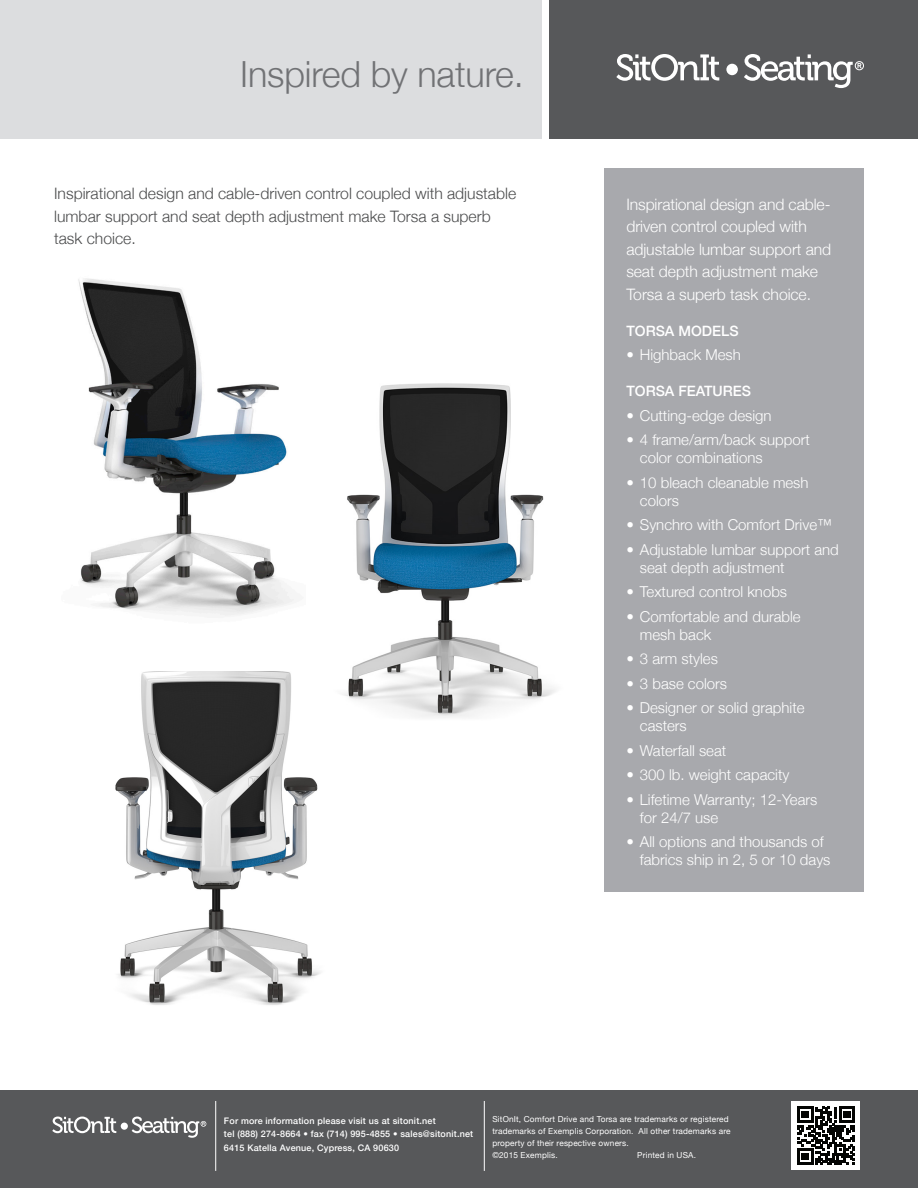
<style>
.page{position:relative;width:918px;height:1188px;background:#fff}
.page>*{position:absolute;margin:0;border:0;box-sizing:border-box;transform-origin:0 0}
.t1{font:300 36px "Helvetica Neue";letter-spacing:-.005em;color:#717275}
.body_style{font:300 15.75px/22.5px "Helvetica Neue";letter-spacing:-.005em;color:#fff}
.body_style-2{font:300 15.75px/22.5px "Helvetica Neue";color:#4b4c4d}
.bullets{font:300 15px/18px "Helvetica Neue";color:#fff}
.body_style-3{font:500 14.25px "Helvetica Neue";color:#fff}
.t2{font:500 9px "Helvetica Neue";letter-spacing:.02em;color:#fff}
.t3{font:8.25px/12px "Helvetica Neue";letter-spacing:.02em;color:#fff}
</style>
<div class="page">
<div style="left:605px;top:168px;width:259px;height:724px;background:#a8a9ad"></div>
<div style="left:0;top:0;width:542px;height:139px;background:#dcdddf"></div>
<div style="left:550px;top:0;width:368px;height:139px;background:#57585a"></div>
<svg style="left:616px;top:54px;width:248px;height:34px"></svg>
<div style="left:0;top:1091px;width:918px;height:97px;background:#57585a"></div>
<hr style="left:215px;top:1101px;width:1px;height:70px;background:#fff">
<hr style="left:484px;top:1101px;width:1px;height:70px;background:#fff">
<svg style="left:52px;top:1117px;width:154px;height:21px"></svg>
<img style="left:78px;top:278px;width:216px;height:338px">
<img style="left:115px;top:671px;width:206px;height:334px">
<img style="left:342px;top:383px;width:214px;height:335px">
<div style="left:791px;top:1101px;width:68px;height:69px;background:#fff"></div>
<svg style="left:797px;top:1107px;width:58px;height:58px"></svg>
<p class="t1" style="left:240px;top:45px;width:285px">Inspired by nature.</p>
<p class="body_style-2" style="left:54px;top:181px;width:464px">Inspirational design and cable-driven control coupled with adjustable lumbar support and seat depth adjustment make Torsa a superb task choice.</p>
<p class="body_style" style="left:626px;top:192px;width:206px">Inspirational design and cable&shy;driven control coupled with adjustable lumbar support and seat depth adjustment make<br>Torsa a superb task choice.</p>
<p class="body_style-3" style="left:626px;top:319px;width:114px">TORSA MODELS</p>
<p class="bullets" style="left:626px;top:345px;width:116px">• Highback Mesh</p>
<p class="body_style-3" style="left:626px;top:380px;width:126px">TORSA FEATURES</p>
<p class="bullets" style="left:626px;top:405px;width:147px">• Cutting-edge design</p>
<p class="bullets" style="left:640px;top:430px;width:172px;text-indent:-14px">• 4 frame/arm/back support color combinations</p>
<p class="bullets" style="left:640px;top:472px;width:170px;text-indent:-14px">• 10 bleach cleanable mesh colors</p>
<p class="bullets" style="left:626px;top:515px;width:207px">• Synchro with Comfort Drive™</p>
<p class="bullets" style="left:640px;top:539px;width:200px;text-indent:-14px">• Adjustable lumbar support and seat depth adjustment</p>
<p class="bullets" style="left:626px;top:582px;width:162px">• Textured control knobs</p>
<p class="bullets" style="left:640px;top:606px;width:162px;text-indent:-14px">• Comfortable and durable mesh back</p>
<p class="bullets" style="left:626px;top:649px;width:93px">• 3 arm styles</p>
<p class="bullets" style="left:626px;top:673px;width:102px">• 3 base colors</p>
<p class="bullets" style="left:640px;top:698px;width:166px;text-indent:-14px">• Designer or solid graphite casters</p>
<p class="bullets" style="left:626px;top:740px;width:101px">• Waterfall seat</p>
<p class="bullets" style="left:626px;top:765px;width:165px">• 300 lb. weight capacity</p>
<p class="bullets" style="left:640px;top:789px;width:179px;text-indent:-14px">• Lifetime Warranty; 12-Years for 24/7 use</p>
<p class="bullets" style="left:640px;top:832px;width:192px;text-indent:-14px">• All options and thousands of fabrics ship in 2, 5 or 10 days</p>
<p class="t2" style="left:224px;top:1114px;width:213px">For more information please visit us at sitonit.net</p>
<p class="t2" style="left:224px;top:1127px;width:251px">tel (888) 274-8664 • fax (714) 995-4855 • sales@sitonit.net</p>
<p class="t2" style="left:224px;top:1141px;width:177px">6415 Katella Avenue, Cypress, CA 90630</p>
<p class="t3" style="left:492px;top:1113px;width:240px">SitOnIt, Comfort Drive and Torsa are trademarks or registered trademarks of Exemplis Corporation. All other trademarks are property of their respective owners.</p>
<p class="t3" style="left:492px;top:1149px;width:67px">©2015 Exemplis.</p>
<p class="t3" style="left:637px;top:1149px;width:60px">Printed in USA.</p>
</div>
